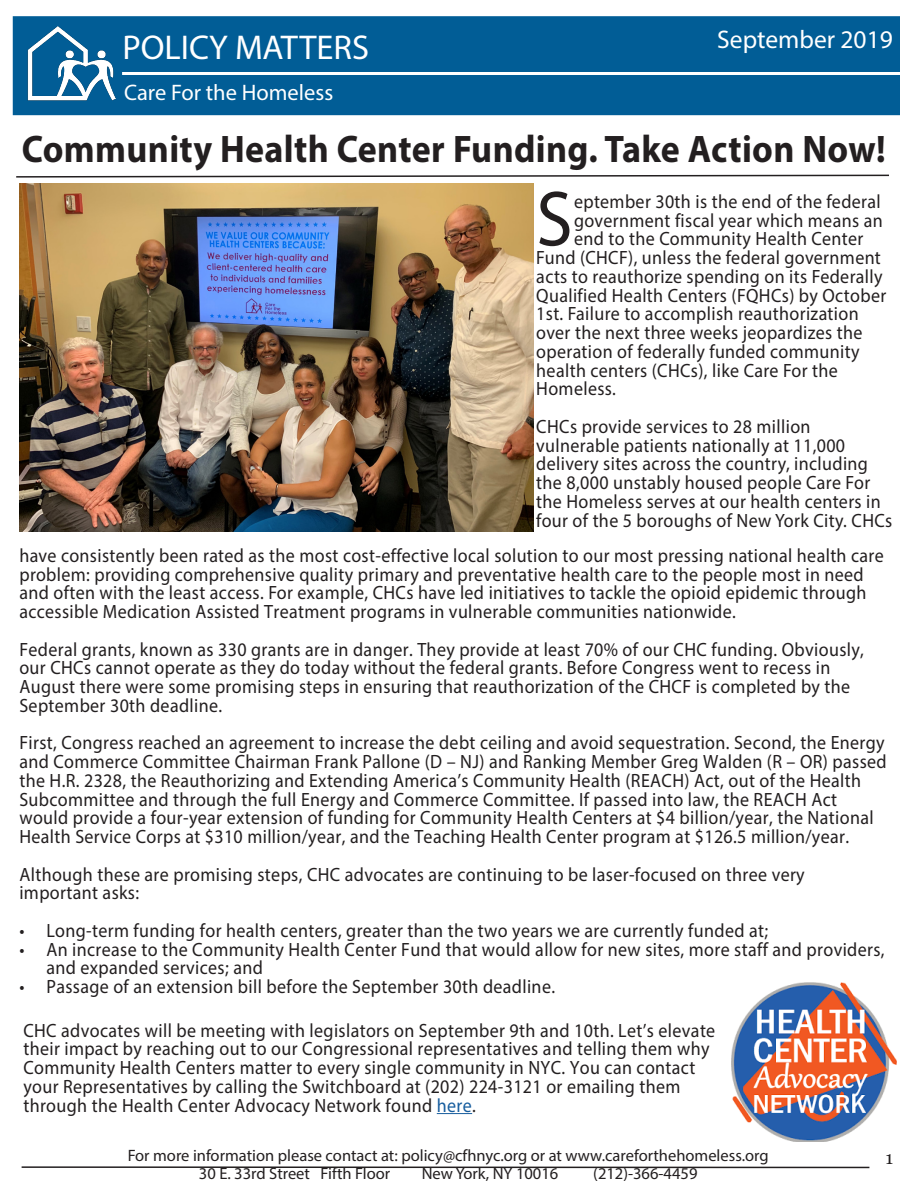
<style>
.page{position:relative;width:918px;height:1188px;background:#fff}
.page>*{position:absolute;margin:0;border:0;box-sizing:border-box;transform-origin:0 0}
.t1{font:78.75px "Myriad Pro";color:#231f20;scale:.93 1}
.t2{font:700 38.55px "Myriad Pro";letter-spacing:.01em;color:#231f20;scale:.93 1}
.t3{font:34.5px "Myriad Pro";color:#fff}
.t4{font:25.5px "Myriad Pro";color:#fff}
.t5{font:22.5px "Myriad Pro";color:#fff}
.t6{font:19.2px/18.8px "Myriad Pro";letter-spacing:.02em;color:#231f20;scale:.93 1}
.t7{font:18px "Georgia";color:#231f20}
.t8{font:16.5px "Myriad Pro";color:#231f20}
.s1{color:#175d9e}
</style>
<div class="page">
<hr style="left:22px;top:1166px;width:847px;height:2px;background:#231f20">
<div style="left:13px;top:16px;width:887px;height:99px;background:#015d96;border:3px solid #015d96"></div>
<img style="left:12px;top:20px;width:104px;height:88px">
<hr style="left:122px;top:72px;width:783px;height:3px;background:#fff">
<svg style="left:16px;top:174px;width:873px;height:4px"></svg>
<img style="left:20px;top:184px;width:513px;height:348px">
<hr style="left:437px;top:1113px;width:35px;height:1px;background:#175d9e">
<img style="left:731px;top:983px;width:165px;height:159px">
<p class="t3" style="left:122px;top:26px;width:248px">POLICY MATTERS</p>
<p class="t5" style="left:124px;top:78px;width:211px">Care For the Homeless</p>
<p class="t4" style="left:717px;top:24px;width:177px">September 2019</p>
<p class="t2" style="left:22px;top:124px;width:931px">Community Health Center Funding. Take Action Now!</p>
<p class="t1" style="left:536px;top:170px;width:41px">S</p>
<p class="t6" style="left:574px;top:192px;width:331px">eptember 30th is the end of the federal</p>
<p class="t6" style="left:574px;top:211px;width:333px">government fiscal year which means an</p>
<p class="t6" style="left:574px;top:229px;width:313px">end to the Community Health Center</p>
<p class="t6" style="left:536px;top:248px;width:372px">Fund (CHCF), unless the federal government</p>
<p class="t6" style="left:536px;top:267px;width:374px">acts to reauthorize spending on its Federally</p>
<p class="t6" style="left:536px;top:286px;width:378px">Qualified Health Centers (FQHCs) by October</p>
<p class="t6" style="left:536px;top:304px;width:348px">1st. Failure to accomplish reauthorization</p>
<p class="t6" style="left:536px;top:323px;width:352px">over the next three weeks jeopardizes the</p>
<p class="t6" style="left:536px;top:342px;width:349px">operation of federally funded community</p>
<p class="t6" style="left:536px;top:361px;width:326px">health centers (CHCs), like Care For the</p>
<p class="t6" style="left:536px;top:379px;width:87px">Homeless.</p>
<p class="t6" style="left:536px;top:417px;width:384px">CHCs provide services to 28 million vulnerable patients nationally at 11,000 delivery sites across the country, including the 8,000 unstably housed people Care For the Homeless serves at our health centers in four of the 5 boroughs of New York City. CHCs</p>
<p class="t6" style="left:19px;top:546px;width:931px">have consistently been rated as the most cost-effective local solution to our most pressing national health care problem: providing comprehensive quality primary and preventative health care to the people most in need and often with the least access. For example, CHCs have led initiatives to tackle the opioid epidemic through accessible Medication Assisted Treatment programs in vulnerable communities nationwide.</p>
<p class="t6" style="left:19px;top:640px;width:910px">Federal grants, known as 330 grants are in danger. They provide at least 70% of our CHC funding. Obviously, our CHCs cannot operate as they do today without the federal grants. Before Congress went to recess in August there were some promising steps in ensuring that reauthorization of the CHCF is completed by the September 30th deadline.</p>
<p class="t6" style="left:19px;top:733px;width:934px">First, Congress reached an agreement to increase the debt ceiling and avoid sequestration. Second, the Energy and Commerce Committee Chairman Frank Pallone (D – NJ) and Ranking Member Greg Walden (R – OR) passed the H.R. 2328, the Reauthorizing and Extending America’s Community Health (REACH) Act, out of the Health Subcommittee and through the full Energy and Commerce Committee. If passed into law, the REACH Act would provide a four-year extension of funding for Community Health Centers at $4 billion/year, the National Health Service Corps at $310 million/year, and the Teaching Health Center program at $126.5 million/year.</p>
<p class="t6" style="left:19px;top:865px;width:846px">Although these are promising steps, CHC advocates are continuing to be laser-focused on three very important asks:</p>
<p class="t6" style="left:19px;top:921px;width:807px">• Long-term funding for health centers, greater than the two years we are currently funded at;</p>
<p class="t6" style="left:46px;top:940px;width:903px;text-indent:-27px">• An increase to the Community Health Center Fund that would allow for new sites, more staff and providers, and expanded services; and</p>
<p class="t6" style="left:19px;top:977px;width:578px">• Passage of an extension bill before the September 30th deadline.</p>
<p class="t6" style="left:23px;top:1021px;width:746px">CHC advocates will be meeting with legislators on September 9th and 10th. Let’s elevate their impact by reaching out to our Congressional representatives and telling them why Community Health Centers matter to every single community in NYC. You can contact your Representatives by calling the Switchboard at (202) 224-3121 or emailing them through the Health Center Advocacy Network found <span class="s1">here</span>.</p>
<p class="t8" style="left:128px;top:1145px;width:642px">For more information please contact at: policy@cfhnyc.org or at www.careforthehomeless.org</p>
<p class="t7" style="left:885px;top:1147px;width:9px">1</p>
<p class="t8" style="left:199px;top:1163px;width:193px">30 E. 33rd Street Fifth Floor</p>
<p class="t8" style="left:422px;top:1163px;width:138px">New York, NY 10016</p>
<p class="t8" style="left:593px;top:1163px;width:106px">(212)-366-4459</p>
</div>
